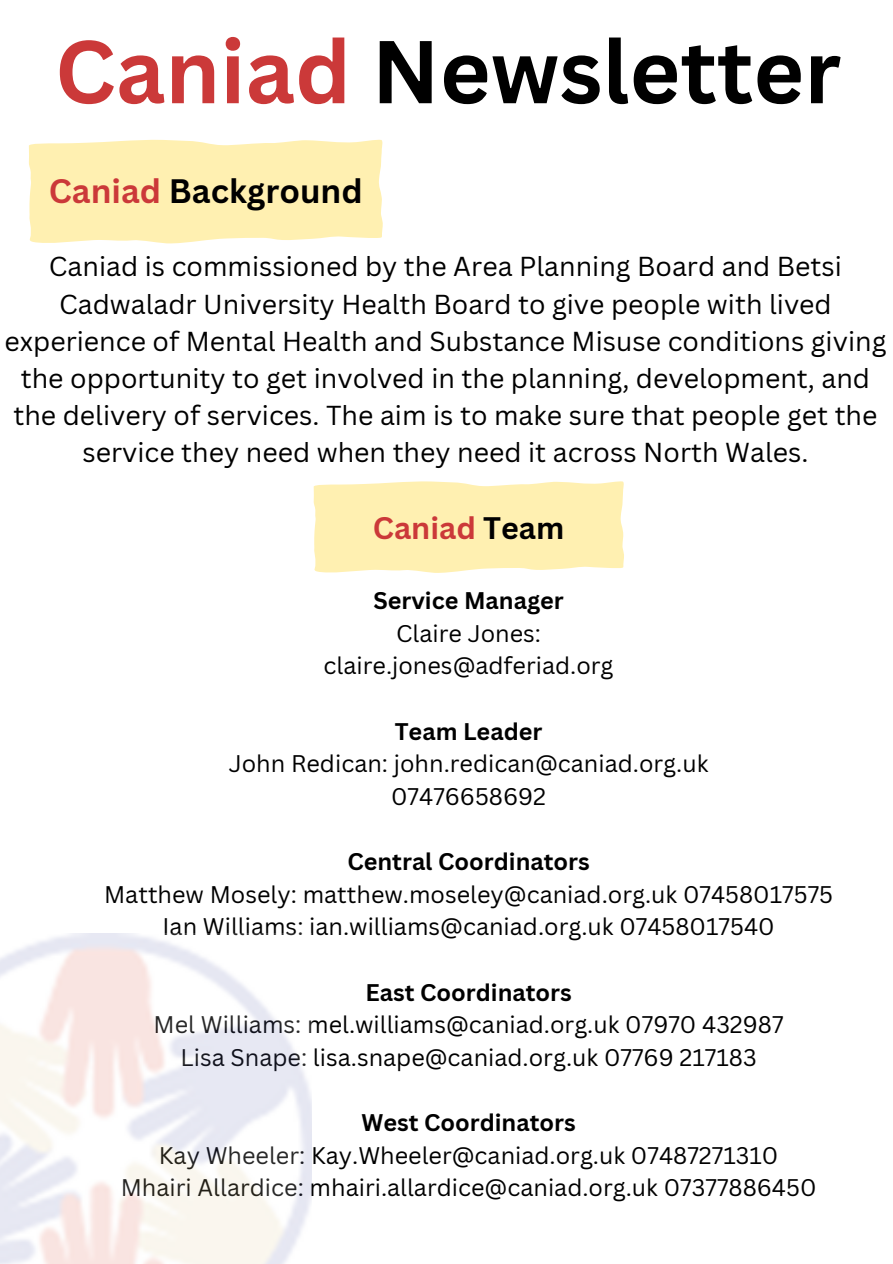
<style>
.page{position:relative;width:893px;height:1264px;background:#fff}
.page>*{position:absolute;margin:0;border:0;box-sizing:border-box;transform-origin:0 0}
.t1{font:700 87px "Canva Sans";color:#000}
.t2{font:700 33px "Canva Sans";color:#000}
.t3{font:700 30.3px "Canva Sans";color:#cb3939}
.t4{font:26.7px/37.2px "Canva Sans";color:#000;text-align:center}
.t5{font:23.4px "Canva Sans";color:#000}
.t6{font:700 23.4px "Canva Sans";color:#000}
.s1{color:#cb3939}
.s2{color:#000}
</style>
<div class="page">
<svg style="left:313px;top:481px;width:311px;height:92px;background:#fff1b6"></svg>
<svg style="left:29px;top:139px;width:354px;height:105px;background:#fff1b6"></svg>
<p class="t1" style="left:55px;top:10px;width:787px"><span class="s1">Caniad</span> Newsletter</p>
<p class="t2" style="left:49px;top:167px;width:315px"><span class="s1">Caniad</span> Background</p>
<p class="t4" style="left:4px;top:247px;width:883px">Caniad is commissioned by the Area Planning Board and Betsi Cadwaladr University Health Board to give people with lived experience of Mental Health and Substance Misuse conditions giving the opportunity to get involved in the planning, development, and the delivery of services. The aim is to make sure that people get the service they need when they need it across North Wales.</p>
<p class="t3" style="left:373px;top:507px;width:193px">Caniad <span class="s2">Team</span></p>
<p class="t6" style="left:373px;top:584px;width:192px">Service Manager</p>
<p class="t5" style="left:396px;top:616px;width:146px">Claire Jones:</p>
<p class="t5" style="left:323px;top:649px;width:291px">claire.jones@adferiad.org</p>
<p class="t6" style="left:395px;top:714px;width:149px">Team Leader</p>
<p class="t5" style="left:229px;top:747px;width:481px">John Redican: john.redican@caniad.org.uk</p>
<p class="t5" style="left:391px;top:779px;width:156px">07476658692</p>
<p class="t6" style="left:347px;top:845px;width:244px">Central Coordinators</p>
<p class="t5" style="left:104px;top:877px;width:730px">Matthew Mosely: matthew.moseley@caniad.org.uk 07458017575</p>
<p class="t5" style="left:162px;top:910px;width:613px">Ian Williams: ian.williams@caniad.org.uk 07458017540</p>
<p class="t6" style="left:365px;top:975px;width:208px">East Coordinators</p>
<p class="t5" style="left:154px;top:1008px;width:631px">Mel Williams: mel.williams@caniad.org.uk 07970 432987</p>
<p class="t5" style="left:180px;top:1040px;width:577px">Lisa Snape: lisa.snape@caniad.org.uk 07769 217183</p>
<p class="t6" style="left:361px;top:1106px;width:216px">West Coordinators</p>
<p class="t5" style="left:159px;top:1138px;width:621px">Kay Wheeler: Kay.Wheeler@caniad.org.uk 07487271310</p>
<p class="t5" style="left:121px;top:1171px;width:697px">Mhairi Allardice: mhairi.allardice@caniad.org.uk 07377886450</p>
</div>
